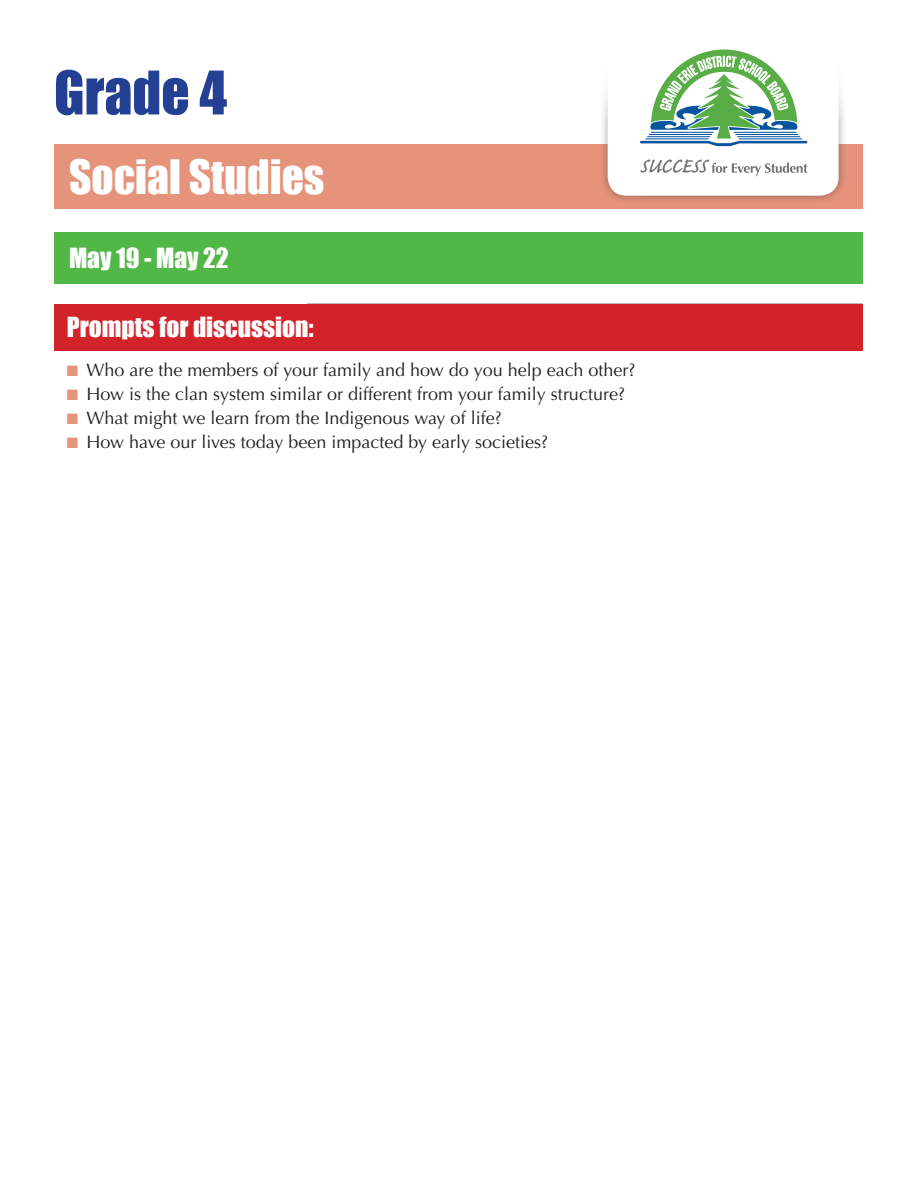
<style>
.page{position:relative;width:918px;height:1188px;background:#fff}
.page>*{position:absolute;margin:0;border:0;box-sizing:border-box;transform-origin:0 0}
.t1{font:55.5px "Impact";color:#234094}
.t2{font:43.5px "Impact";color:#fff}
.t3{font:25.5px "Impact";color:#fff}
.t4{font:18px "Optima";color:#231f20}
.s1{color:#e5937a}
</style>
<div class="page">
<svg style="left:54px;top:232px;width:233px;height:1px"></svg>
<svg style="left:287px;top:232px;width:575px;height:72px"></svg>
<div style="left:54px;top:144px;width:808px;height:65px;background:#e5937a"></div>
<div style="left:54px;top:233px;width:808px;height:51px;background:#51b848"></div>
<div style="left:599px;top:0;width:248px;height:204px;background:#231f20;opacity:.4"></div>
<div style="left:608px;top:122px;width:231px;height:74px;background:#fff"></div>
<div style="left:586px;top:0;width:272px;height:122px;background:#fff"></div>
<svg style="left:640px;top:50px;width:167px;height:96px"></svg>
<svg style="left:640px;top:159px;width:167px;height:17px;background:#dedfdf"></svg>
<div style="left:54px;top:304px;width:809px;height:46px;background:#d2232a"></div>
<h1 class="t1" style="left:54px;top:50px;width:175px">Grade 4</h1>
<h2 class="t2" style="left:69px;top:143px;width:257px">Social Studies</h2>
<h3 class="t3" style="left:69px;top:238px;width:161px">May 19 - May 22</h3>
<h3 class="t3" style="left:67px;top:307px;width:248px">Prompts for discussion:</h3>
<p class="t4" style="left:67px;top:359px;width:570px"><span class="s1">■</span> Who are the members of your family and how do you help each other?</p>
<p class="t4" style="left:67px;top:383px;width:560px"><span class="s1">■</span> How is the clan system similar or different from your family structure?</p>
<p class="t4" style="left:67px;top:407px;width:436px"><span class="s1">■</span> What might we learn from the Indigenous way of life?</p>
<p class="t4" style="left:67px;top:431px;width:483px"><span class="s1">■</span> How have our lives today been impacted by early societies?</p>
</div>
